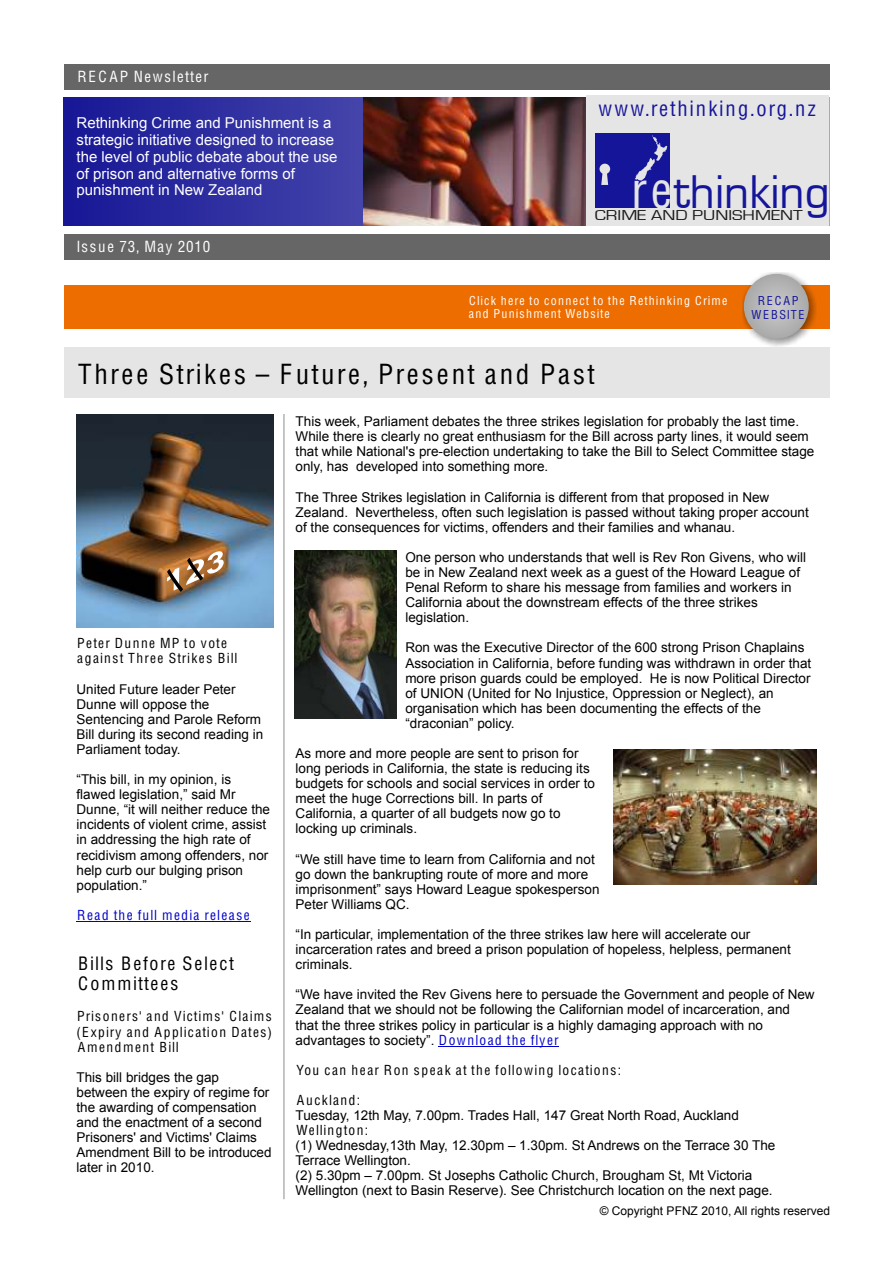
<style>
.page{position:relative;width:893px;height:1263px;background:#fff}
.page>*{position:absolute;margin:0;border:0;box-sizing:border-box;transform-origin:0 0}
.t1{font:48.75px "Eurostile";color:#15159a}
.t2{font:27px "Helvetica LTMM 1 1000";letter-spacing:.085em;color:#000}
.t3{font:20.55px "Helvetica LTMM 1 1000";letter-spacing:.085em;color:#15159a}
.t4{font:18px/20.1px "Helvetica LTMM 1 1000";letter-spacing:.085em;color:#000}
.t5{font:15px/16.8px "Arial";color:#fff}
.t6{font:15px "Helvetica LTMM 1 1000";letter-spacing:.11em;color:#fff}
.t7{font:15px "Helvetica LTMM 1 1000";letter-spacing:.085em;color:#fff}
.t8{font:14.85px "Eurostile";color:#191919;scale:1.26 1}
.t9{font:13.5px/15.1px "Arial";color:#000}
.t10{font:13.5px/15.1px "Helvetica LTMM 1 1000";letter-spacing:.1em;color:#000}
.t11{font:13.5px "Helvetica LTMM 1 1000";letter-spacing:.1em;color:#0000ca}
.t12{font:12px/13.4px "Helvetica LTMM 1 1000";letter-spacing:.11em;color:#fff}
.t13{font:12px "Arial";color:#000}
.t14{font:12px/13.4px "Helvetica LTMM 1 1000";letter-spacing:.14em;color:#15159a;text-align:center}
.s1{font-family:"Helvetica LTMM 1 667"}
.s2{font-family:"Helvetica LTMM 1 1000";color:#e5e5e5}
.s3{font-family:"Helvetica LTMM 1 600"}
.s4{font-family:"Helvetica LTMM 1 1000";color:#0000ca}
</style>
<div class="page">
<svg style="left:64px;top:97px;width:300px;height:128px;background:#2d2da0"></svg>
<img style="left:364px;top:97px;width:222px;height:128px">
<div style="left:586px;top:95px;width:243px;height:130px;background:#e5e5e5"></div>
<div style="left:596px;top:133px;width:74px;height:74px;background:#15159a"></div>
<div style="left:599px;top:164px;width:11px;height:10px;background:#e5e5e5;border-radius:50%"></div>
<svg style="left:601px;top:172px;width:7px;height:13px"></svg>
<svg style="left:635px;top:135px;width:32px;height:48px"></svg>
<div style="left:64px;top:64px;width:765px;height:25px;background:#666"></div>
<div style="left:64px;top:234px;width:765px;height:25px;background:#666"></div>
<hr style="left:438px;top:1046px;width:121px;height:1px;background:#0000ca">
<div style="left:64px;top:285px;width:765px;height:44px;background:#ed6d00"></div>
<div style="left:742px;top:272px;width:74px;height:75px;background:#000;opacity:.49"></div>
<svg style="left:744px;top:274px;width:65px;height:65px;background:#b4b3b3"></svg>
<div style="left:64px;top:347px;width:765px;height:51px;background:#e5e5e5"></div>
<hr style="left:77px;top:921px;width:174px;height:1px;background:#0000ca">
<hr style="left:283px;top:414px;width:2px;height:785px;background:#b2b2b2">
<img style="left:77px;top:414px;width:196px;height:214px">
<svg style="left:167px;top:551px;width:57px;height:41px;background:#a07f61"></svg>
<img style="left:295px;top:551px;width:102px;height:168px">
<img style="left:613px;top:749px;width:203px;height:135px">
<p class="t6" style="left:77px;top:67px;width:133px">RECAP Newsletter</p>
<p class="t5" style="left:77px;top:115px;width:262px">Rethinking Crime and Punishment is a strategic initiative designed to increase the level of public debate about the use of prison and alternative forms of punishment in New Zealand</p>
<p class="t7" style="left:77px;top:237px;width:135px">Issue 73<span class="s1">,</span> May 2010</p>
<h3 class="t3" style="left:598px;top:96px;width:219px">www<span class="s1">.</span>rethinking<span class="s1">.</span>org<span class="s1">.</span>nz</h3>
<h1 class="t1" style="left:631px;top:169px;width:200px"><span class="s2">re</span>thinking</h1>
<p class="t8" style="left:595px;top:208px;width:167px">CRIME AND PUNISHMENT</p>
<p class="t12" style="left:469px;top:293px;width:260px">Click here to connect to the Rethinking Crime and Punishment Website</p>
<p class="t14" style="left:751px;top:294px;width:55px">RECAP<br>WEBSITE</p>
<h2 class="t2" style="left:78px;top:357px;width:518px">Three Strikes – Future<span class="s1">,</span> Present and Past</h2>
<p class="t10" style="left:77px;top:635px;width:162px">Peter Dunne MP to vote against Three Strikes Bill</p>
<p class="t9" style="left:77px;top:681px;width:188px">United Future leader Peter<br>Dunne will oppose the<br>Sentencing and Parole Reform<br>Bill during its second reading in<br>Parliament today.</p>
<p class="t9" style="left:77px;top:772px;width:195px">“This bill, in my opinion, is flawed legislation,” said Mr<br>Dunne, “it will neither reduce the incidents of violent crime, assist in addressing the high rate of recidivism among offenders, nor help curb our bulging prison population.”</p>
<p class="t11" style="left:77px;top:907px;width:174px">Read the full media release</p>
<h3 class="t4" style="left:78px;top:953px;width:158px">Bills Before Select<br>Committees</h3>
<p class="t10" style="left:77px;top:1008px;width:197px;text-align:justify">Prisoners<span class="s3">'</span> and Victims<span class="s3">'</span> Claims (Expiry and Application Dates)<br>Amendment Bill</p>
<p class="t9" style="left:77px;top:1069px;width:197px">This bill bridges the gap between the expiry of regime for the awarding of compensation and the enactment of a second<br>Prisoners' and Victims' Claims<br>Amendment Bill to be introduced later in 2010.</p>
<p class="t9" style="left:296px;top:414px;width:520px">This week, Parliament debates the three strikes legislation for probably the last time.<br>While there is clearly no great enthusiasm for the Bill across party lines, it would seem that while National's pre-election undertaking to take the Bill to Select Committee stage only, has developed into something more.</p>
<p class="t9" style="left:296px;top:489px;width:515px">The Three Strikes legislation in California is different from that proposed in New<br>Zealand. Nevertheless, often such legislation is passed without taking proper account of the consequences for victims, offenders and their families and whanau.</p>
<p class="t9" style="left:405px;top:550px;width:402px">One person who understands that well is Rev Ron Givens, who will be in New Zealand next week as a guest of the Howard League of Penal Reform to share his message from families and workers in California about the downstream effects of the three strikes legislation.</p>
<p class="t9" style="left:405px;top:640px;width:407px">Ron was the Executive Director of the 600 strong Prison Chaplains Association in California, before funding was withdrawn in order that more prison guards could be employed. He is now Political Director of UNION (United for No Injustice, Oppression or Neglect), an organisation which has been documenting the effects of the “draconian” policy.</p>
<p class="t9" style="left:296px;top:746px;width:301px">As more and more people are sent to prison for long periods in California, the state is reducing its budgets for schools and social services in order to meet the huge Corrections bill. In parts of California, a quarter of all budgets now go to locking up criminals.</p>
<p class="t9" style="left:296px;top:851px;width:305px">“We still have time to learn from California and not go down the bankrupting route of more and more imprisonment” says Howard League spokesperson Peter Williams QC.</p>
<p class="t9" style="left:296px;top:927px;width:497px">“In particular, implementation of the three strikes law here will accelerate our incarceration rates and breed a prison population of hopeless, helpless, permanent criminals.</p>
<p class="t9" style="left:296px;top:987px;width:521px">“We have invited the Rev Givens here to persuade the Government and people of New Zealand that we should not be following the Californian model of incarceration, and that the three strikes policy in particular is a highly damaging approach with no advantages to society”. <span class="s4">Download the fly er</span></p>
<p class="t10" style="left:296px;top:1062px;width:326px">You can hear Ron speak at the following locations:</p>
<p class="t10" style="left:297px;top:1092px;width:65px">Auckland:</p>
<p class="t9" style="left:296px;top:1108px;width:445px">Tuesday, 12th May, 7.00pm. Trades Hall, 147 Great North Road, Auckland</p>
<p class="t10" style="left:296px;top:1122px;width:73px">Wellington:</p>
<p class="t9" style="left:296px;top:1138px;width:481px">(1) Wednesday,13th May, 12.30pm – 1.30pm. St Andrews on the Terrace 30 The Terrace Wellington.<br>(2) 5.30pm – 7.00pm. St Josephs Catholic Church, Brougham St, Mt Victoria Wellington (next to Basin Reserve). See Christchurch location on the next page.</p>
<p class="t13" style="left:600px;top:1204px;width:232px">© Copyright PFNZ 2010, All rights reserved</p>
</div>
